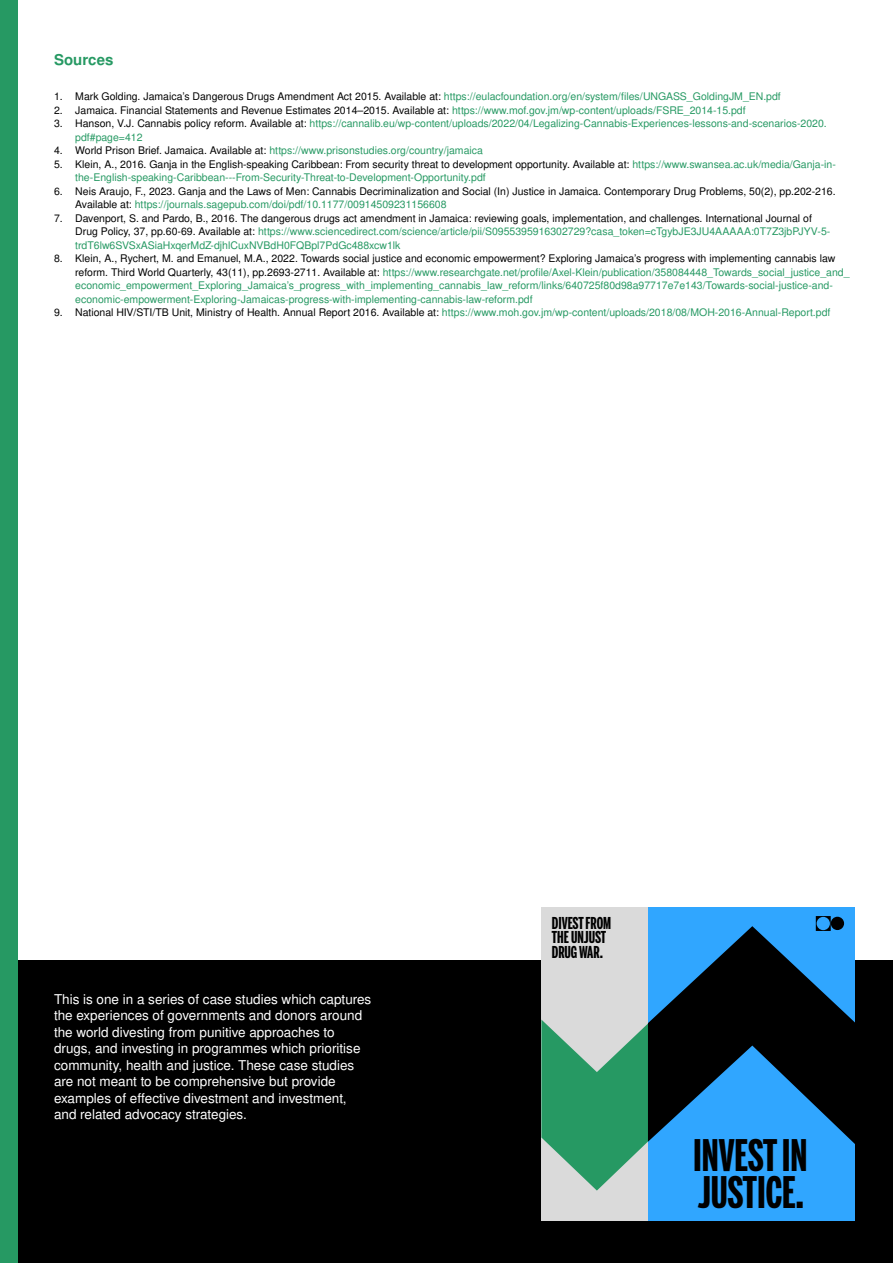
<style>
.page{position:relative;width:893px;height:1263px;background:#fff}
.page>*{position:absolute;margin:0;border:0;box-sizing:border-box;transform-origin:0 0}
.t1{font:700 43.2px/37.2px "Benton Sans Extra Compressed";color:#000}
.t2{font:700 16.35px/14.4px "Benton Sans Extra Compressed";color:#000}
.t3{font:700 15px "Nimbus San L";color:#269963}
.t4{font:13.5px/16.5px "Nimbus San L";color:#fff}
.t5{font:10.5px/13.5px "Nimbus San L";color:#269963}
.t6{font:10.5px/13.5px "Nimbus San L";color:#000}
.s1{color:#000}
.s2{color:#269963}
</style>
<div class="page">
<div style="left:0;top:960px;width:893px;height:303px;background:#000"></div>
<div style="left:541px;top:907px;width:113px;height:313px;background:#dadada"></div>
<svg style="left:541px;top:1019px;width:107px;height:171px"></svg>
<div style="left:648px;top:907px;width:206px;height:313px;background:#30a6ff"></div>
<svg style="left:648px;top:926px;width:207px;height:224px;fill:#000"></svg>
<div style="left:831px;top:917px;width:13px;height:13px;background:#000;border-radius:50%"></div>
<svg style="left:816px;top:916px;width:15px;height:15px"></svg>
<div style="left:0;top:0;width:17px;height:1263px;background:#269963"></div>
<h3 class="t3" style="left:54px;top:49px;width:61px">Sources</h3>
<p class="t5" style="left:54px;top:89px;width:728px"><span class="s1">1. Mark Golding. Jamaica’s Dangerous Drugs Amendment Act 2015. Available at:</span> https://eulacfoundation.org/en/system/files/UNGASS_GoldingJM_EN.pdf</p>
<p class="t6" style="left:54px;top:103px;width:693px">2. Jamaica. Financial Statements and Revenue Estimates 2014–2015. Available at: <span class="s2">https://www.mof.gov.jm/wp-content/uploads/FSRE_2014-15.pdf</span></p>
<p class="t5" style="left:75px;top:116px;width:753px;text-indent:-21px"><span class="s1">3. Hanson, V.J. Cannabis policy reform. Available at:</span> https://cannalib.eu/wp-content/uploads/2022/04/Legalizing-Cannabis-Experiences-lessons-and-scenarios-2020. pdf#page=412</p>
<p class="t5" style="left:54px;top:143px;width:431px"><span class="s1">4. World Prison Brief. Jamaica. Available at:</span> https://www.prisonstudies.org/country/jamaica</p>
<p class="t5" style="left:75px;top:157px;width:762px;text-indent:-21px"><span class="s1">5. Klein, A., 2016. Ganja in the English-speaking Caribbean: From security threat to development opportunity. Available at:</span> https://www.swansea.ac.uk/media/Ganja-in&shy;the-English-speaking-Caribbean---From-Security-Threat-to-Development-Opportunity.pdf</p>
<p class="t6" style="left:75px;top:184px;width:762px;text-indent:-21px">6. Neis Araujo, F., 2023. Ganja and the Laws of Men: Cannabis Decriminalization and Social (In) Justice in Jamaica. Contemporary Drug Problems, 50(2), pp.202-216.<br>Available at: <span class="s2">https://journals.sagepub.com/doi/pdf/10.1177/00914509231156608</span></p>
<p class="t6" style="left:75px;top:211px;width:757px;text-indent:-21px">7. Davenport, S. and Pardo, B., 2016. The dangerous drugs act amendment in Jamaica: reviewing goals, implementation, and challenges. International Journal of<br>Drug Policy, 37, pp.60-69. Available at: <span class="s2">https://www.sciencedirect.com/science/article/pii/S0955395916302729?casa_token=cTgybJE3JU4AAAAA:0T7Z3jbPJYV-5- trdT6lw6SVSxASiaHxqerMdZ-djhlCuxNVBdH0FQBpl7PdGc488xcw1lk</span></p>
<p class="t5" style="left:75px;top:251px;width:776px;text-indent:-21px"><span class="s1">8. Klein, A., Rychert, M. and Emanuel, M.A., 2022. Towards social justice and economic empowerment? Exploring Jamaica’s progress with implementing cannabis law reform. Third World Quarterly, 43(11), pp.2693-2711. Available at:</span> https://www.researchgate.net/profile/Axel-Klein/publication/358084448_Towards_social_justice_and_ economic_empowerment_Exploring_Jamaica’s_progress_with_implementing_cannabis_law_reform/links/640725f80d98a97717e7e143/Towards-social-justice-and&shy;economic-empowerment-Exploring-Jamaicas-progress-with-implementing-cannabis-law-reform.pdf</p>
<p class="t5" style="left:54px;top:305px;width:778px"><span class="s1">9. National HIV/STI/TB Unit, Ministry of Health. Annual Report 2016. Available at:</span> https://www.moh.gov.jm/wp-content/uploads/2018/08/MOH-2016-Annual-Report.pdf</p>
<p class="t4" style="left:54px;top:990px;width:319px">This is one in a series of case studies which captures the experiences of governments and donors around the world divesting from punitive approaches to drugs, and investing in programmes which prioritise community, health and justice. These case studies are not meant to be comprehensive but provide examples of effective divestment and investment, and related advocacy strategies.</p>
<h2 class="t2" style="left:552px;top:915px;width:61px">DIVEST FROM<br>THE UNJUST<br>DRUG WAR.</h2>
<h1 class="t1" style="left:693px;top:1136px;width:116px">INVEST IN<br>JUSTICE.</h1>
</div>
